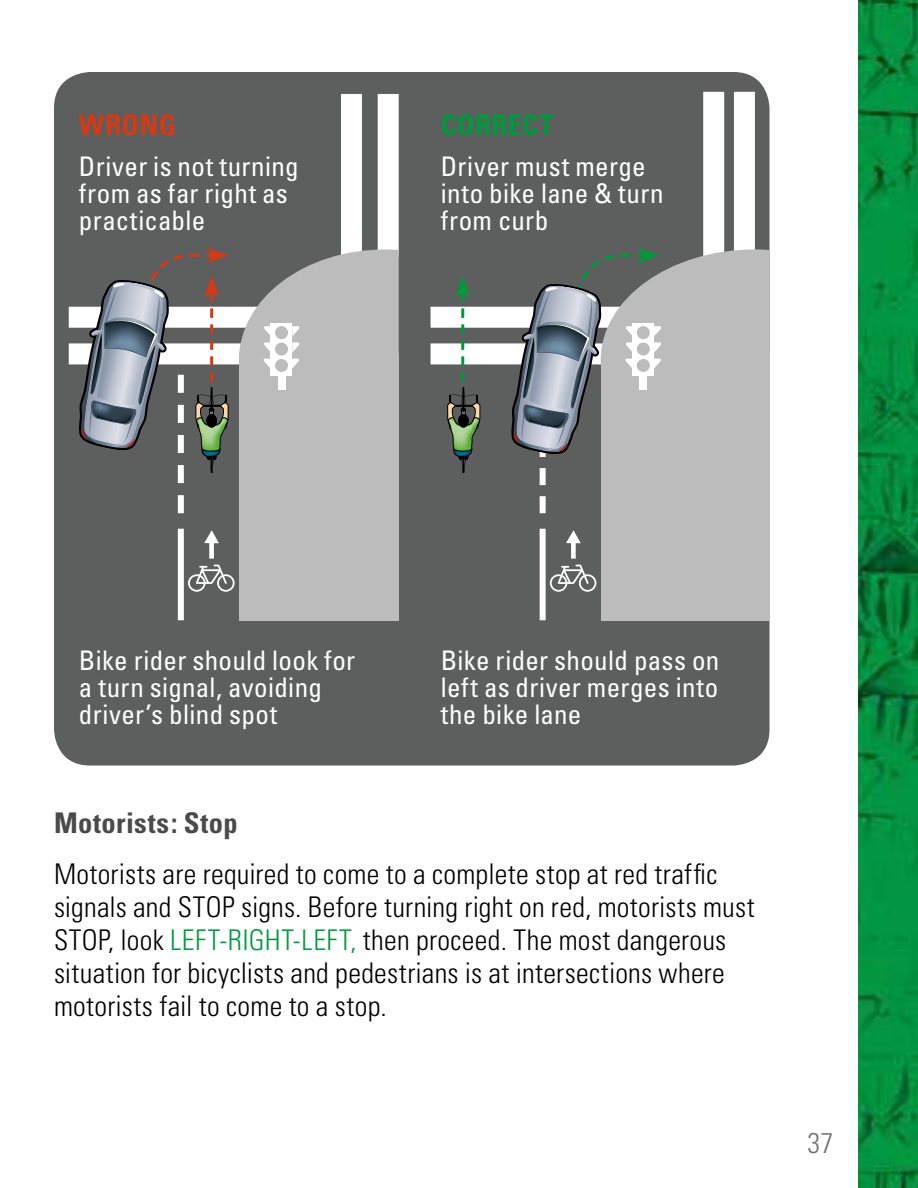
<style>
.page{position:relative;width:918px;height:1188px;background:#fff}
.page>*{position:absolute;margin:0;border:0;box-sizing:border-box;transform-origin:0 0}
.t1{font:300 condensed 28.5px/33px "Univers";letter-spacing:.01em;color:#000}
.t2{font:700 condensed 28.5px "Univers";letter-spacing:.02em;color:#4a4a4b}
.t3{font:700 condensed 28.5px "Univers";letter-spacing:.02em;color:#009a3e}
.t4{font:700 condensed 28.5px "Univers";letter-spacing:.015em;color:#d43a15}
.t5{font:300 condensed 28.5px "Univers";color:#717273}
.t6{font:condensed 27px/27px "Univers";letter-spacing:.015em;color:#fff}
.s1{color:#009a3e}
</style>
<div class="page">
<img style="left:858px;top:0;width:60px;height:1188px">
<div style="left:54px;top:72px;width:716px;height:694px;background:#5d5e5e;border-radius:36px"></div>
<div style="left:540px;top:529px;width:6px;height:91px;background:#fff"></div>
<svg style="left:550px;top:565px;width:46px;height:27px"></svg>
<svg style="left:566px;top:530px;width:15px;height:29px"></svg>
<div style="left:431px;top:307px;width:197px;height:21px;background:#fff"></div>
<div style="left:431px;top:343px;width:197px;height:21px;background:#fff"></div>
<div style="left:703px;top:92px;width:21px;height:165px;background:#fff"></div>
<div style="left:734px;top:92px;width:21px;height:165px;background:#fff"></div>
<div style="left:601px;top:353px;width:169px;height:267px;background:#bcbcbd"></div>
<div style="left:178px;top:529px;width:6px;height:91px;background:#fff"></div>
<svg style="left:188px;top:565px;width:47px;height:27px"></svg>
<svg style="left:204px;top:530px;width:15px;height:29px"></svg>
<div style="left:69px;top:307px;width:197px;height:21px;background:#fff"></div>
<div style="left:69px;top:343px;width:197px;height:21px;background:#fff"></div>
<div style="left:341px;top:94px;width:21px;height:163px;background:#fff"></div>
<div style="left:378px;top:94px;width:21px;height:163px;background:#fff"></div>
<div style="left:239px;top:353px;width:160px;height:267px;background:#bcbcbd"></div>
<svg style="left:239px;top:249px;width:160px;height:141px"></svg>
<div style="left:278px;top:374px;width:7px;height:16px;background:#fff"></div>
<div style="left:275px;top:326px;width:13px;height:13px;background:#bcbcbd;border-radius:50%"></div>
<div style="left:275px;top:343px;width:13px;height:13px;background:#bcbcbd;border-radius:50%"></div>
<div style="left:275px;top:359px;width:13px;height:13px;background:#bcbcbd;border-radius:50%"></div>
<svg style="left:447px;top:276px;width:34px;height:197px"></svg>
<div style="left:458px;top:414px;width:11px;height:14px;border:2px solid #000;border-radius:50%"></div>
<div style="left:459px;top:415px;width:9px;height:12px;background:#000;border-radius:50%"></div>
<div style="left:458px;top:414px;width:10px;height:13px;border:1px solid #000;border-radius:50%"></div>
<svg style="left:509px;top:248px;width:261px;height:265px"></svg>
<svg style="left:76px;top:248px;width:153px;height:265px"></svg>
<p class="t4" style="left:79px;top:108px;width:99px">WRONG</p>
<p class="t6" style="left:79px;top:153px;width:221px">Driver is not turning from as far right as practicable</p>
<p class="t3" style="left:441px;top:108px;width:115px">CORRECT</p>
<p class="t6" style="left:441px;top:153px;width:224px">Driver must merge into bike lane &amp; turn from curb</p>
<p class="t6" style="left:79px;top:646px;width:278px">Bike rider should look for a turn signal, avoiding driver’s blind spot</p>
<p class="t6" style="left:441px;top:646px;width:280px;text-align:justify">Bike rider should pass on left as driver merges into the bike lane</p>
<p class="t2" style="left:54px;top:805px;width:185px">Motorists: Stop</p>
<p class="t1" style="left:54px;top:857px;width:702px">Motorists are required to come to a complete stop at red traffic signals and STOP signs. Before turning right on red, motorists must STOP, look <span class="s1">LEFT-RIGHT-LEFT,</span> then proceed. The most dangerous situation for bicyclists and pedestrians is at intersections where motorists fail to come to a stop.</p>
<p class="t5" style="left:808px;top:1126px;width:27px">37</p>
</div>
